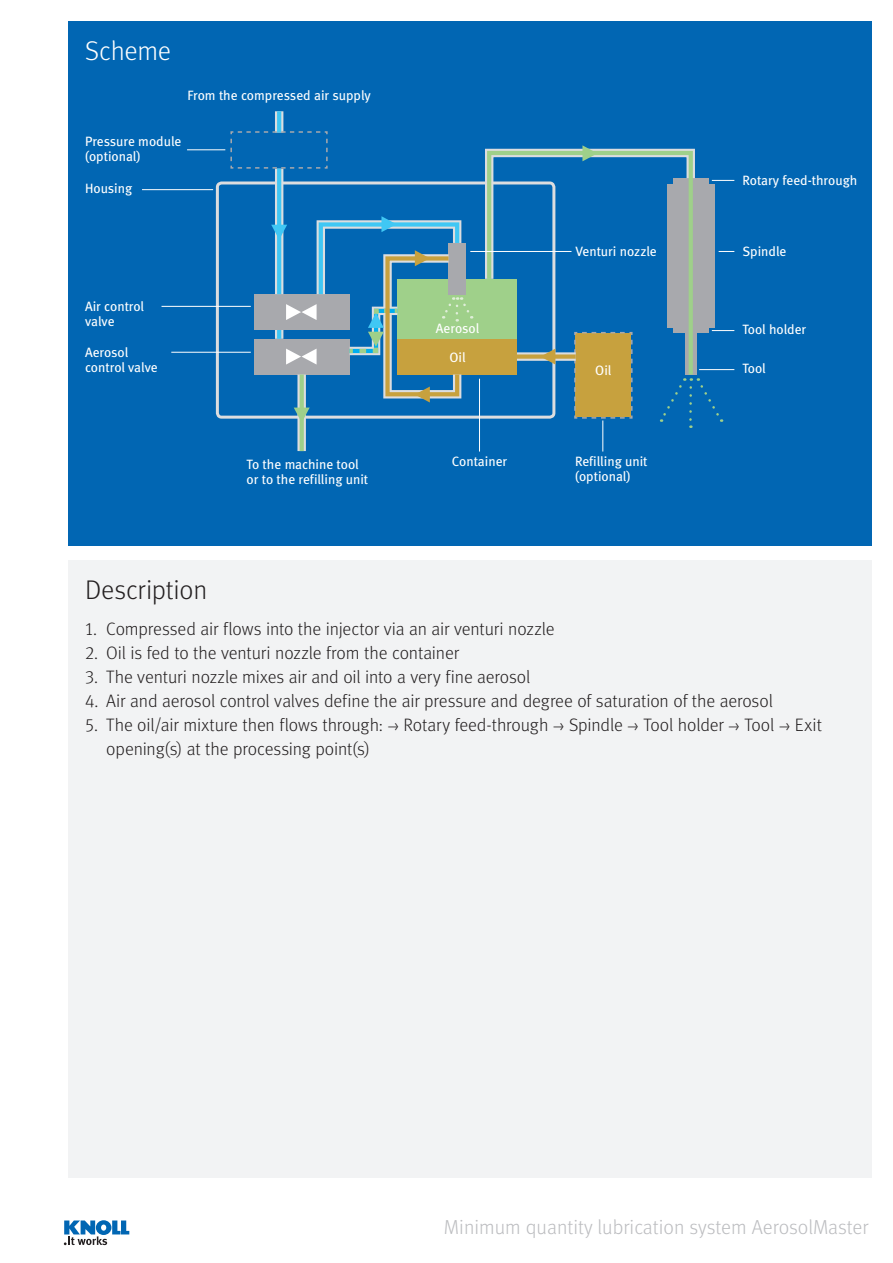
<style>
.page{position:relative;width:893px;height:1263px;background:#fff}
.page>*{position:absolute;margin:0;border:0;box-sizing:border-box;transform-origin:0 0}
.t1{font:27px "Meta Light LF";letter-spacing:-.005em;color:#231f20}
.t2{font:27px "Meta Light LF";letter-spacing:-.01em;color:#fff}
.t3{font:20.25px "Meta Light LF";color:#bcbdc0}
.t4{font:18px/24px "Meta Light LF";letter-spacing:-.01em;color:#231f20}
.t5{font:13.5px/15px "Meta Book LF";color:#fff}
</style>
<div class="page">
<svg style="left:64px;top:1220px;width:65px;height:25px"></svg>
<div style="left:68px;top:21px;width:804px;height:525px;background:#0166b3"></div>
<div style="left:68px;top:561px;width:804px;height:617px;background:#f2f3f4"></div>
<div style="left:216px;top:181px;width:339px;height:238px;border:3px solid #dcdddf;border-radius:4px"></div>
<div style="left:397px;top:339px;width:120px;height:35px;background:#c7a13e"></div>
<div style="left:254px;top:294px;width:96px;height:36px;background:#a8a9ad"></div>
<div style="left:254px;top:339px;width:96px;height:35px;background:#a8a9ad"></div>
<svg style="left:574px;top:379px;width:59px;height:40px;background:#b99d49"></svg>
<div style="left:397px;top:279px;width:120px;height:60px;background:#9fd08a"></div>
<div style="left:667px;top:184px;width:47px;height:143px;background:#a8a9ad"></div>
<div style="left:673px;top:327px;width:36px;height:6px;background:#a8a9ad"></div>
<div style="left:685px;top:333px;width:12px;height:42px;background:#a8a9ad"></div>
<div style="left:673px;top:178px;width:36px;height:6px;background:#a8a9ad"></div>
<svg style="left:698px;top:378px;width:25px;height:44px"></svg>
<svg style="left:660px;top:379px;width:32px;height:49px"></svg>
<svg style="left:275px;top:169px;width:8px;height:47px"></svg>
<svg style="left:275px;top:111px;width:8px;height:19px"></svg>
<svg style="left:297px;top:423px;width:9px;height:28px"></svg>
<hr style="left:277px;top:169px;width:4px;height:125px;background:#40c7f4">
<hr style="left:277px;top:111px;width:4px;height:22px;background:#40c7f4">
<svg style="left:300px;top:423px;width:4px;height:28px"></svg>
<svg style="left:485px;top:287px;width:208px;height:92px"></svg>
<div style="left:517px;top:354px;width:59px;height:5px;background:#c7a13e"></div>
<svg style="left:540px;top:349px;width:15px;height:16px"></svg>
<svg style="left:481px;top:145px;width:214px;height:142px"></svg>
<svg style="left:271px;top:216px;width:202px;height:207px"></svg>
<svg style="left:230px;top:130px;width:98px;height:39px"></svg>
<hr style="left:142px;top:189px;width:71px;height:1px;background:#fff">
<hr style="left:187px;top:149px;width:38px;height:1px;background:#fff">
<hr style="left:161px;top:306px;width:90px;height:1px;background:#fff">
<hr style="left:470px;top:251px;width:101px;height:1px;background:#fff">
<svg style="left:719px;top:251px;width:15px;height:1px"></svg>
<svg style="left:712px;top:180px;width:22px;height:1px"></svg>
<svg style="left:712px;top:330px;width:22px;height:1px"></svg>
<hr style="left:699px;top:369px;width:35px;height:1px;background:#fff">
<hr style="left:171px;top:352px;width:80px;height:1px;background:#fff">
<hr style="left:479px;top:379px;width:1px;height:72px;background:#fff">
<hr style="left:602px;top:420px;width:1px;height:31px;background:#fff">
<h1 class="t2" style="left:85px;top:35px;width:87px">Scheme</h1>
<p class="t5" style="left:187px;top:88px;width:185px">From the compressed air supply</p>
<p class="t5" style="left:85px;top:134px;width:98px">Pressure module (optional)</p>
<p class="t5" style="left:85px;top:181px;width:49px">Housing</p>
<p class="t5" style="left:85px;top:298px;width:61px">Air control valve</p>
<p class="t5" style="left:85px;top:345px;width:74px">Aerosol control valve</p>
<p class="t5" style="left:247px;top:457px;width:123px">To the machine tool or to the refilling unit</p>
<p class="t5" style="left:436px;top:314px;width:45px;line-height:29.2px;text-align:center">Aerosol<br>Oil</p>
<p class="t5" style="left:576px;top:243px;width:83px">Venturi nozzle</p>
<p class="t5" style="left:595px;top:363px;width:18px">Oil</p>
<p class="t5" style="left:452px;top:454px;width:57px">Container</p>
<p class="t5" style="left:575px;top:454px;width:74px">Refilling unit (optional)</p>
<p class="t5" style="left:742px;top:173px;width:116px">Rotary feed-through</p>
<p class="t5" style="left:742px;top:243px;width:46px">Spindle</p>
<p class="t5" style="left:742px;top:321px;width:65px">Tool holder</p>
<p class="t5" style="left:742px;top:361px;width:25px">Tool</p>
<h1 class="t1" style="left:85px;top:574px;width:124px">Description</h1>
<p class="t4" style="left:85px;top:617px;width:471px">1. Compressed air flows into the injector via an air venturi nozzle</p>
<p class="t4" style="left:85px;top:641px;width:376px">2. Oil is fed to the venturi nozzle from the container</p>
<p class="t4" style="left:85px;top:665px;width:447px">3. The venturi nozzle mixes air and oil into a very fine aerosol</p>
<p class="t4" style="left:85px;top:689px;width:689px">4. Air and aerosol control valves define the air pressure and degree of saturation of the aerosol</p>
<p class="t4" style="left:106px;top:713px;width:717px;text-indent:-21px">5. The oil/air mixture then flows through: –› Rotary feed-through –› Spindle –› Tool holder –› Tool –› Exit opening(s) at the processing point(s)</p>
<p class="t3" style="left:444px;top:1215px;width:426px">Minimum quantity lubrication system AerosolMaster</p>
</div>
